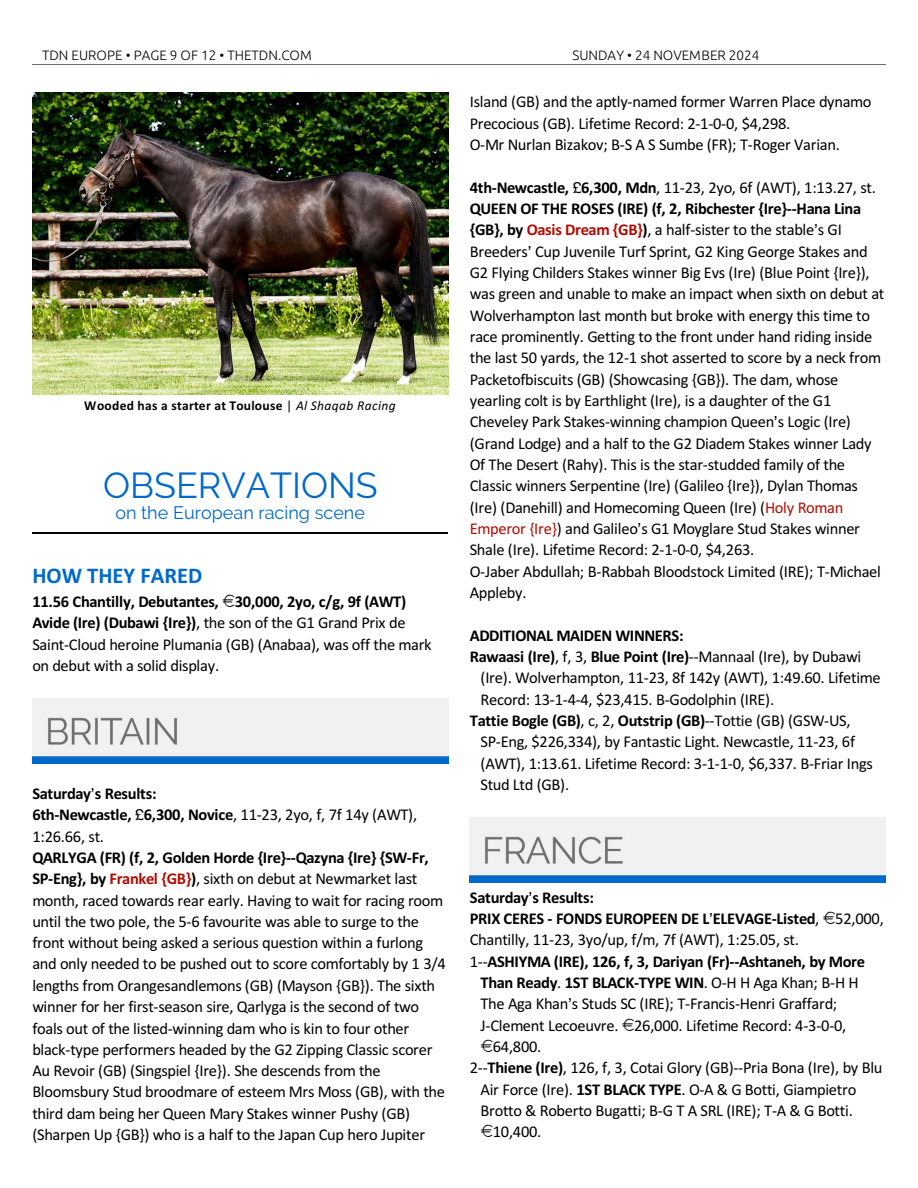
<style>
.page{position:relative;width:918px;height:1188px;background:#fff}
.page>*{position:absolute;margin:0;border:0;box-sizing:border-box;transform-origin:0 0}
.t1{font:36px "Raleway";color:#0069cc}
.t2{font:700 22.5px "Calibri";color:#0069cc}
.t3{font:18px "Raleway";color:#0069cc}
.t4{font:16.5px/21.3px "Calibri";letter-spacing:-.02em;color:#000}
.t5{font:700 16.5px/21.3px "Calibri";letter-spacing:-.02em;color:#000}
.t6{font:300 13.5px "Ubuntu";color:#000}
.t7{font:700 13.5px "Calibri";letter-spacing:.025em;color:#000}
.s1{font-weight:400}
.s2{font-weight:400;font-style:italic}
.s3{font-weight:700}
.s4{font-weight:700;color:#b30b00}
.s5{color:#b30b00}
</style>
<div class="page">
<hr style="left:32px;top:64px;width:853px;height:1px;background:#6e6e6e">
<img style="left:32px;top:92px;width:416px;height:303px">
<hr style="left:32px;top:532px;width:416px;height:1px;background:#000">
<img style="left:32px;top:698px;width:416px;height:65px">
<img style="left:470px;top:817px;width:416px;height:65px">
<p class="t6" style="left:42px;top:49px;width:271px">TDN EUROPE • PAGE 9 OF 12 • THETDN.COM</p>
<p class="t6" style="left:572px;top:49px;width:189px">SUNDAY • 24 NOVEMBER 2024</p>
<p class="t7" style="left:84px;top:400px;width:313px">Wooded has a starter at Toulouse <span class="s1">|</span> <span class="s2">Al Shaqab Racing</span></p>
<h1 class="t1" style="left:103px;top:464px;width:276px">OBSERVATIONS</h1>
<p class="t3" style="left:115px;top:502px;width:251px">on the European racing scene</p>
<h2 class="t2" style="left:32px;top:566px;width:171px">HOW THEY FARED</h2>
<p class="t4" style="left:32px;top:592px;width:401px"><span class="s3">11.56 Chantilly, Debutantes, 30,000, 2yo, c/g, 9f (AWT)<br>Avide (Ire) (Dubawi {Ire})</span>, the son of the G1 Grand Prix de Saint-Cloud heroine Plumania (GB) (Anabaa), was off the mark on debut with a solid display.</p>
<p class="t5" style="left:32px;top:784px;width:386px">Saturday s Results:<br>6th-Newcastle, 6,300, Novice<span class="s1">, 11-23, 2yo, f, 7f 14y (AWT),<br>1:26.66, st.</span></p>
<p class="t4" style="left:32px;top:848px;width:415px"><span class="s3">QARLYGA (FR) (f, 2, Golden Horde {Ire}--Qazyna {Ire} {SW-Fr, SP-Eng}, by</span> <span class="s4">Frankel {GB}</span><span class="s3">)</span>, sixth on debut at Newmarket last month, raced towards rear early. Having to wait for racing room until the two pole, the 5-6 favourite was able to surge to the front without being asked a serious question within a furlong and only needed to be pushed out to score comfortably by 1 3/4 lengths from Orangesandlemons (GB) (Mayson {GB}). The sixth winner for her first-season sire, Qarlyga is the second of two foals out of the listed-winning dam who is kin to four other black-type performers headed by the G2 Zipping Classic scorer Au Revoir (GB) (Singspiel {Ire}). She descends from the Bloomsbury Stud broodmare of esteem Mrs Moss (GB), with the third dam being her Queen Mary Stakes winner Pushy (GB) (Sharpen Up {GB}) who is a half to the Japan Cup hero Jupiter</p>
<p class="t4" style="left:470px;top:93px;width:403px">Island (GB) and the aptly-named former Warren Place dynamo<br>Precocious (GB). Lifetime Record: 2-1-0-0, $4,298.<br>O-Mr Nurlan Bizakov; B-S A S Sumbe (FR); T-Roger Varian.</p>
<p class="t4" style="left:470px;top:178px;width:416px"><span class="s3">4th-Newcastle, 6,300, Mdn</span>, 11-23, 2yo, 6f (AWT), 1:13.27, st.<br><span class="s3">QUEEN OF THE ROSES (IRE) (f, 2, Ribchester {Ire}--Hana Lina {GB}, by</span> <span class="s4">Oasis Dream {GB}</span><span class="s3">)</span>, a half-sister to the stable s GI Breeders Cup Juvenile Turf Sprint, G2 King George Stakes and G2 Flying Childers Stakes winner Big Evs (Ire) (Blue Point {Ire}), was green and unable to make an impact when sixth on debut at Wolverhampton last month but broke with energy this time to race prominently. Getting to the front under hand riding inside the last 50 yards, the 12-1 shot asserted to score by a neck from Packetofbiscuits (GB) (Showcasing {GB}). The dam, whose yearling colt is by Earthlight (Ire), is a daughter of the G1<br>Cheveley Park Stakes-winning champion Queen s Logic (Ire) (Grand Lodge) and a half to the G2 Diadem Stakes winner Lady Of The Desert (Rahy). This is the star-studded family of the Classic winners Serpentine (Ire) (Galileo {Ire}), Dylan Thomas (Ire) (Danehill) and Homecoming Queen (Ire) (<span class="s5">Holy Roman Emperor {Ire}</span>) and Galileo s G1 Moyglare Stud Stakes winner Shale (Ire). Lifetime Record: 2-1-0-0, $4,263.<br>O-Jaber Abdullah; B-Rabbah Bloodstock Limited (IRE); T-Michael Appleby.</p>
<p class="t5" style="left:470px;top:626px;width:215px">ADDITIONAL MAIDEN WINNERS:</p>
<p class="t4" style="left:470px;top:647px;width:393px"><span class="s3">Rawaasi (Ire)</span>, f, 3, <span class="s3">Blue Point (Ire)</span>--Mannaal (Ire), by Dubawi</p>
<p class="t4" style="left:481px;top:669px;width:402px">(Ire). Wolverhampton, 11-23, 8f 142y (AWT), 1:49.60. Lifetime</p>
<p class="t4" style="left:481px;top:690px;width:295px">Record: 13-1-4-4, $23,415. B-Godolphin (IRE).</p>
<p class="t5" style="left:470px;top:711px;width:382px">Tattie Bogle (GB)<span class="s1">, c, 2,</span> Outstrip (GB)<span class="s1">--Tottie (GB) (GSW-US,</span></p>
<p class="t4" style="left:481px;top:733px;width:376px">SP-Eng, $226,334), by Fantastic Light. Newcastle, 11-23, 6f</p>
<p class="t4" style="left:481px;top:754px;width:394px">(AWT), 1:13.61. Lifetime Record: 3-1-1-0, $6,337. B-Friar Ings</p>
<p class="t4" style="left:481px;top:775px;width:90px">Stud Ltd (GB).</p>
<p class="t5" style="left:470px;top:888px;width:126px">Saturday s Results:</p>
<p class="t5" style="left:470px;top:909px;width:416px">PRIX CERES - FONDS EUROPEEN DE L ELEVAGE-Listed<span class="s1">, 52,000,</span></p>
<p class="t4" style="left:470px;top:930px;width:331px">Chantilly, 11-23, 3yo/up, f/m, 7f (AWT), 1:25.05, st.</p>
<p class="t5" style="left:470px;top:952px;width:397px"><span class="s1">1--</span>ASHIYMA (IRE), 126, f, 3, Dariyan (Fr)--Ashtaneh, by More</p>
<p class="t5" style="left:481px;top:973px;width:380px">Than Ready<span class="s1">.</span> 1ST BLACK-TYPE WIN<span class="s1">. O-H H Aga Khan; B-H H</span></p>
<p class="t4" style="left:481px;top:994px;width:358px">The Aga Khan s Studs SC (IRE); T-Francis-Henri Graffard;</p>
<p class="t4" style="left:481px;top:1016px;width:367px">J-Clement Lecoeuvre. 26,000. Lifetime Record: 4-3-0-0,</p>
<p class="t4" style="left:493px;top:1037px;width:50px">64,800.</p>
<p class="t4" style="left:470px;top:1058px;width:414px">2--<span class="s3">Thiene (Ire)</span>, 126, f, 3, Cotai Glory (GB)--Pria Bona (Ire), by Blu</p>
<p class="t4" style="left:481px;top:1080px;width:377px">Air Force (Ire). <span class="s3">1ST BLACK TYPE</span>. O-A &amp; G Botti, Giampietro</p>
<p class="t4" style="left:481px;top:1101px;width:374px">Brotto &amp; Roberto Bugatti; B-G T A SRL (IRE); T-A &amp; G Botti.</p>
<p class="t4" style="left:493px;top:1122px;width:50px">10,400.</p>
</div>
